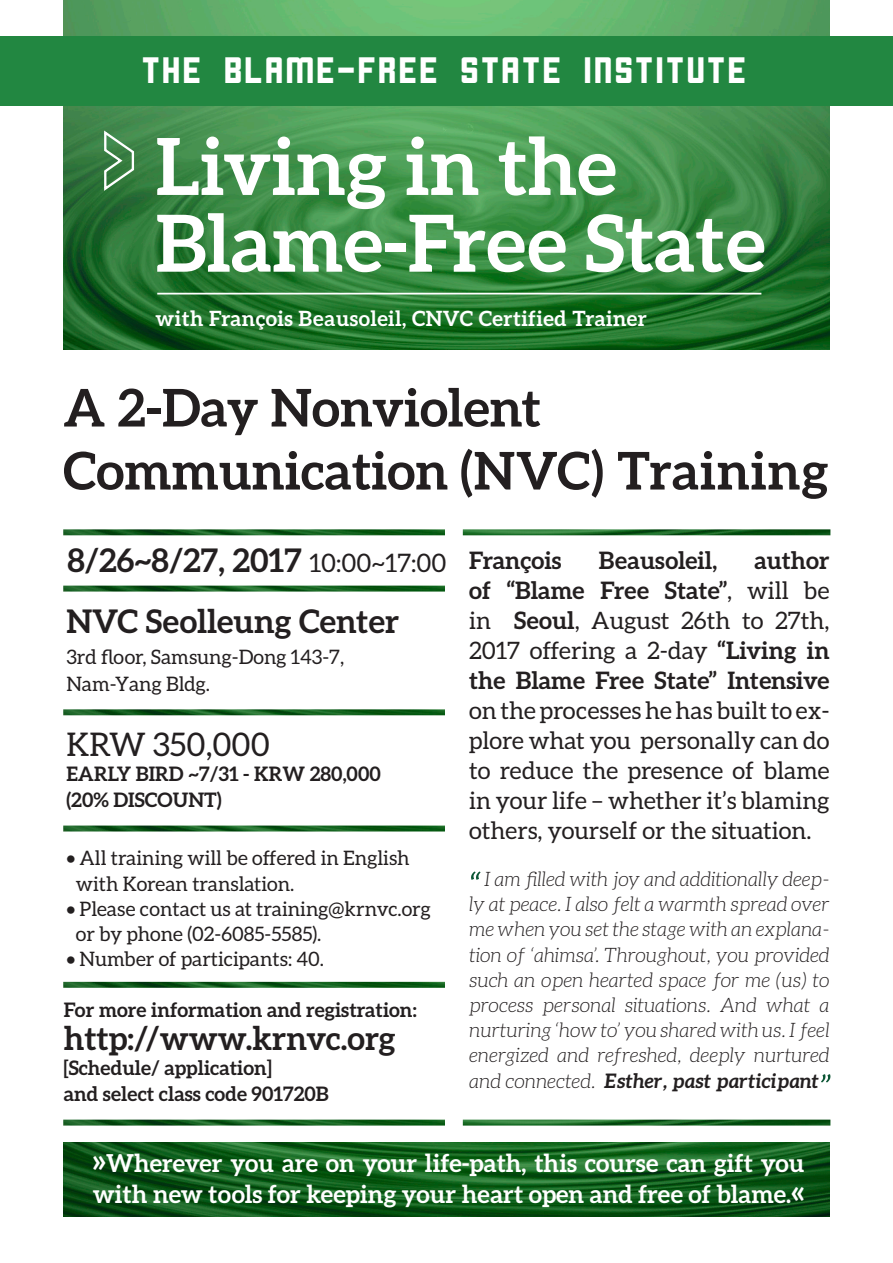
<style>
.page{position:relative;width:893px;height:1263px;background:#fff}
.page>*{position:absolute;margin:0;border:0;box-sizing:border-box;transform-origin:0 0}
.t1{font:700 78.75px/76.8px "Aleo";color:#fff}
.t2{font:700 52.05px/63px "Aleo";color:#231f20}
.t3{font:35.7px "Cornerstone";color:#fff}
.t4{font:700 32.55px "Aleo";color:#231f20}
.t5{font:32.55px "Aleo";color:#231f20}
.t6{font:700 24.75px/31.7px "Aleo";color:#fff}
.t7{font:24px/30px "Aleo";color:#231f20;text-align:justify}
.t8{font:700 24px/30px "Aleo";color:#231f20;text-align:justify}
.t9{font:700 21px "Aleo";letter-spacing:.02em;color:#fff}
.t10{font:italic 300 19.95px/25.2px "Aleo";color:#231f20;text-align:justify}
.t11{font:19.95px/25.2px "Aleo";color:#231f20}
.t12{font:700 19.95px/25.2px "Aleo";color:#231f20}
.s1{font-weight:400;font-size:25.5px}
.s2{font-weight:400}
.s3{font-weight:700}
.s4{font-size:33.6px}
</style>
<div class="page">
<img style="left:63px;top:0;width:767px;height:350px">
<img style="left:63px;top:982px;width:382px;height:6px">
<img style="left:64px;top:1142px;width:766px;height:74px">
<img style="left:63px;top:529px;width:767px;height:6px">
<img style="left:63px;top:709px;width:382px;height:6px">
<img style="left:63px;top:586px;width:382px;height:5px">
<img style="left:63px;top:825px;width:382px;height:6px">
<svg style="left:471px;top:871px;width:9px;height:9px"></svg>
<svg style="left:821px;top:1074px;width:9px;height:8px"></svg>
<hr style="left:157px;top:293px;width:604px;height:1px;background:#fff">
<svg style="left:102px;top:128px;width:33px;height:64px;background:#5a9562"></svg>
<div style="left:0;top:36px;width:893px;height:69px;background:#228741"></div>
<img style="left:63px;top:1119px;width:767px;height:6px">
<h3 class="t3" style="left:143px;top:55px;width:608px">THE BLAME-FREE STATE INSTITUTE</h3>
<h1 class="t1" style="left:156px;top:127px;width:611px">Living in the<br>Blame-Free State</h1>
<p class="t9" style="left:156px;top:306px;width:493px">with François Beausoleil, CNVC Certified Trainer</p>
<h2 class="t2" style="left:63px;top:375px;width:767px">A 2-Day Nonviolent<br>Communication (NVC) Training</h2>
<h3 class="t4" style="left:67px;top:541px;width:381px">8/26~8/27, 2017 <span class="s1">10:00~17:00</span></h3>
<h3 class="t4" style="left:66px;top:602px;width:334px">NVC Seolleung Center</h3>
<p class="t11" style="left:66px;top:643px;width:279px;line-height:27.3px">3rd floor, Samsung-Dong 143-7,<br>Nam-Yang Bldg.</p>
<h3 class="t5" style="left:66px;top:726px;width:205px">KRW 350,000</h3>
<p class="t12" style="left:66px;top:761px;width:316px">EARLY BIRD ~7/31 - KRW 280,000 (20% DISCOUNT)</p>
<p class="t11" style="left:76px;top:845px;width:335px;text-indent:-9px">• All training will be offered in English with Korean translation.</p>
<p class="t11" style="left:76px;top:896px;width:357px;text-indent:-9px">• Please contact us at training@krnvc.org or by phone (02-6085-5585).</p>
<p class="t11" style="left:66px;top:946px;width:259px">• Number of participants: 40.</p>
<p class="t12" style="left:64px;top:997px;width:354px">For more information and registration:</p>
<h3 class="t4" style="left:64px;top:1019px;width:333px">http://www.krnvc.org</h3>
<p class="t12" style="left:64px;top:1055px;width:267px">[Schedule/ application]<br>and select class code 901720B</p>
<p class="t8" style="left:469px;top:545px;width:362px;text-indent:285px">author of “Blame Free State”<span class="s2">, will be in</span> Seoul<span class="s2">, August 26th to 27th, 2017 offering a 2-day</span> “Living in the Blame Free State” Intensive</p>
<p class="t7" style="left:469px;top:695px;width:362px">on the processes he has built to ex&shy;plore what you personally can do to reduce the presence of blame in your life – whether it’s blaming others, yourself or the situation.</p>
<p class="t10" style="left:469px;top:866px;width:362px;text-indent:15px">I am filled with joy and additionally deep&shy;ly at peace. I also felt a warmth spread over me when you set the stage with an explana&shy;tion of ‘ahimsa’. Throughout, you provided such an open hearted space for me (us) to process personal situations. And what a nurturing ‘how to’ you shared with us. I feel energized and refreshed, deeply nurtured and connected. <span class="s3">Esther, past participant</span></p>
<p class="t8" style="left:469px;top:545px;width:94px">François</p>
<p class="t8" style="left:599px;top:545px;width:120px">Beausoleil,</p>
<p class="t6" style="left:93px;top:1146px;width:713px"><span class="s4">»</span>Wherever you are on your life-path, this course can gift you with new tools for keeping your heart open and free of blame.<span class="s4">«</span></p>
</div>
